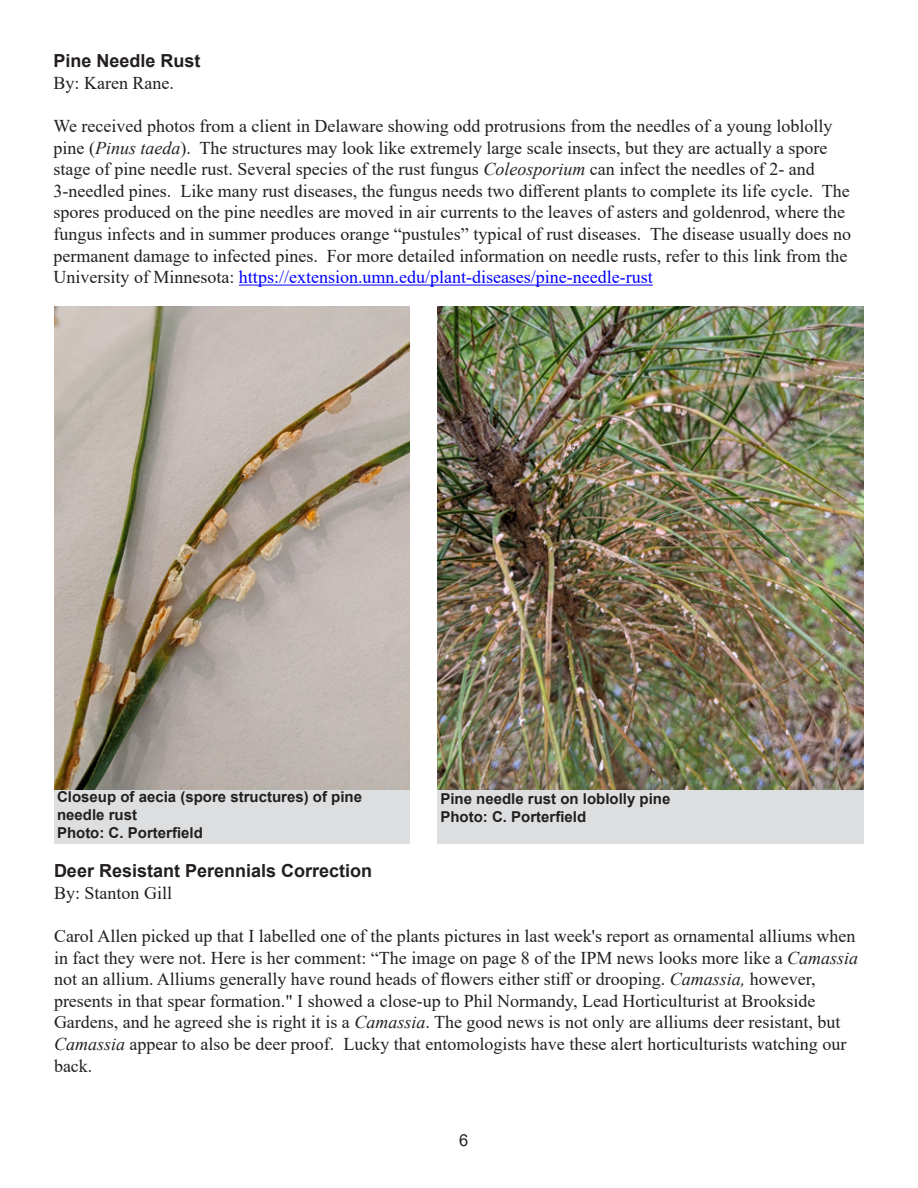
<style>
.page{position:relative;width:918px;height:1188px;background:#fff}
.page>*{position:absolute;margin:0;border:0;box-sizing:border-box;transform-origin:0 0}
.t1{font:18px/21.6px "Times New Roman";color:#231f20}
.Headline{font:700 18px "Arial";color:#231f20}
.t2{font:16.5px "Arial";color:#231f20}
.Photo_credit{font:700 15px "Arial";color:#231f20}
.s1{font-style:italic}
.s2{color:#00f}
</style>
<div class="page">
<div style="left:54px;top:788px;width:356px;height:56px;background:#dddee0"></div>
<img style="left:54px;top:306px;width:356px;height:484px">
<img style="left:437px;top:306px;width:427px;height:484px">
<div style="left:437px;top:790px;width:427px;height:54px;background:#dddee0"></div>
<hr style="left:239px;top:285px;width:414px;height:1px;background:#00f">
<p class="Headline" style="left:54px;top:48px;width:149px">Pine Needle Rust</p>
<p class="t1" style="left:54px;top:71px;width:122px">By: Karen Rane.</p>
<p class="t1" style="left:54px;top:115px;width:799px">We received photos from a client in Delaware showing odd protrusions from the needles of a young loblolly pine (<span class="s1">Pinus taeda</span>). The structures may look like extremely large scale insects, but they are actually a spore stage of pine needle rust. Several species of the rust fungus <span class="s1">Coleosporium</span> can infect the needles of 2- and 3-needled pines. Like many rust diseases, the fungus needs two different plants to complete its life cycle. The spores produced on the pine needles are moved in air currents to the leaves of asters and goldenrod, where the fungus infects and in summer produces orange “pustules” typical of rust diseases. The disease usually does no permanent damage to infected pines. For more detailed information on needle rusts, refer to this link from the University of Minnesota: <span class="s2">https://extension.umn.edu/plant-diseases/pine-needle-rust</span></p>
<p class="Photo_credit" style="left:57px;top:786px;width:307px">Closeup of aecia (spore structures) of pine</p>
<p class="Photo_credit" style="left:57px;top:804px;width:82px">needle rust</p>
<p class="Photo_credit" style="left:57px;top:822px;width:147px">Photo: C. Porterfield</p>
<p class="Photo_credit" style="left:440px;top:788px;width:232px">Pine needle rust on loblolly pine</p>
<p class="Photo_credit" style="left:440px;top:806px;width:147px">Photo: C. Porterfield</p>
<p class="Headline" style="left:54px;top:858px;width:320px">Deer Resistant Perennials Correction</p>
<p class="t1" style="left:54px;top:881px;width:120px">By: Stanton Gill</p>
<p class="t1" style="left:54px;top:925px;width:806px">Carol Allen picked up that I labelled one of the plants pictures in last week's report as ornamental alliums when in fact they were not. Here is her comment: “The image on page 8 of the IPM news looks more like a <span class="s1">Camassia </span>not an allium. Alliums generally have round heads of flowers either stiff or drooping. <span class="s1">Camassia,</span> however, presents in that spear formation." I showed a close-up to Phil Normandy, Lead Horticulturist at Brookside Gardens, and he agreed she is right it is a <span class="s1">Camassia</span>. The good news is not only are alliums deer resistant, but <span class="s1">Camassia</span> appear to also be deer proof. Lucky that entomologists have these alert horticulturists watching our back.</p>
<p class="t2" style="left:459px;top:1129px;width:11px">6</p>
</div>
